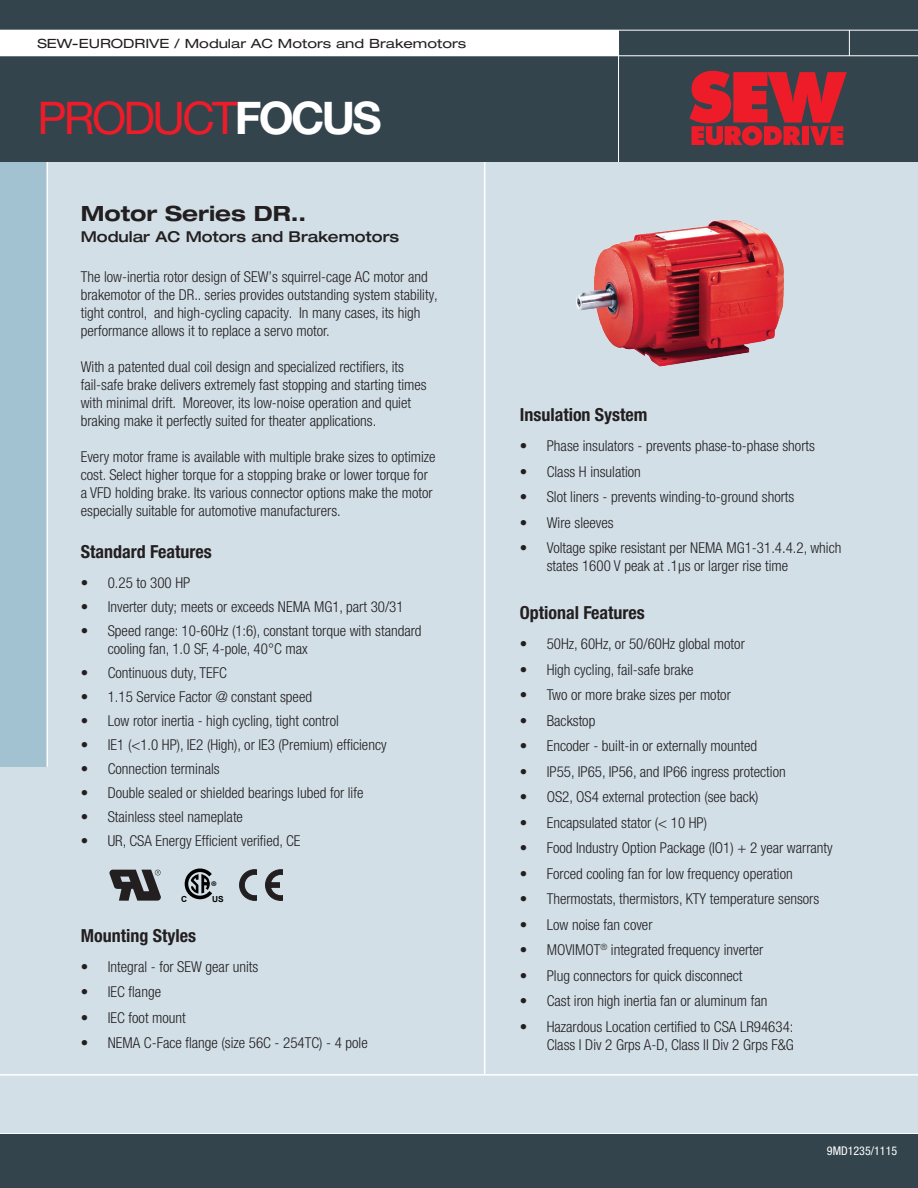
<style>
.page{position:relative;width:918px;height:1188px;background:#fff}
.page>*{position:absolute;margin:0;border:0;box-sizing:border-box;transform-origin:0 0}
.t1{font:45px "Helvetica Neue LT Pro";letter-spacing:-.06em;color:#ee1c28}
.t2{font:700 expanded 21px "Helvetica Neue LT Pro";color:#231f20}
.t3{font:700 condensed 18px "Helvetica Neue LT Pro";color:#231f20}
.t4{font:300 condensed 15px/18px "Helvetica Neue LT Pro";color:#231f20}
.t5{font:500 expanded 15px "Helvetica Neue LT Pro";color:#231f20}
.t6{font:600 14.25px "Myriad Pro";color:#000}
.t7{font:expanded 12.75px "Helvetica Neue LT Pro";color:#231f20;scale:1.11 1}
.t8{font:condensed 12px "Helvetica Neue LT Pro";color:#fff}
.t9{font:700 8.25px "Arial";color:#000}
.s1{font-weight:700;color:#fff}
</style>
<div class="page">
<div style="left:0;top:54px;width:918px;height:1134px;background:#d2dfe7"></div>
<div style="left:0;top:86px;width:47px;height:681px;background:#a3c2d1"></div>
<hr style="left:46px;top:162px;width:2px;height:605px;background:#fff">
<hr style="left:484px;top:159px;width:1px;height:915px;background:#fff">
<div style="left:0;top:0;width:918px;height:162px;background:#33444d"></div>
<div style="left:0;top:30px;width:619px;height:26px;background:#fff"></div>
<hr style="left:0;top:55px;width:918px;height:1px;background:#fff">
<hr style="left:0;top:30px;width:918px;height:1px;background:#fff">
<svg style="left:849px;top:31px;width:1px;height:24px"></svg>
<hr style="left:0;top:1133px;width:918px;height:2px;background:#fff">
<div style="left:0;top:1134px;width:918px;height:54px;background:#33444d"></div>
<hr style="left:0;top:1074px;width:918px;height:2px;background:#fff">
<hr style="left:618px;top:42px;width:1px;height:120px;background:#fff">
<svg style="left:266px;top:870px;width:17px;height:30px"></svg>
<svg style="left:240px;top:870px;width:17px;height:30px"></svg>
<svg style="left:109px;top:870px;width:52px;height:31px"></svg>
<svg style="left:184px;top:869px;width:28px;height:31px"></svg>
<svg style="left:690px;top:71px;width:157px;height:75px"></svg>
<img style="left:576px;top:220px;width:208px;height:147px">
<p class="t7" style="left:38px;top:36px;width:388px">SEW-EURODRIVE / Modular AC Motors and Brakemotors</p>
<h1 class="t1" style="left:38px;top:90px;width:346px">PRODUCT<span class="s1">FOCUS</span></h1>
<p class="t2" style="left:81px;top:200px;width:227px">Motor Series DR..</p>
<p class="t5" style="left:81px;top:227px;width:320px">Modular AC Motors and Brakemotors</p>
<p class="t4" style="left:81px;top:267px;width:359px">The low-inertia rotor design of SEW’s squirrel-cage AC motor and brakemotor of the DR.. series provides outstanding system stability, tight control, and high-cycling capacity. In many cases, its high performance allows it to replace a servo motor.</p>
<p class="t4" style="left:81px;top:357px;width:347px">With a patented dual coil design and specialized rectifiers, its fail-safe brake delivers extremely fast stopping and starting times with minimal drift. Moreover, its low-noise operation and quiet braking make it perfectly suited for theater applications.</p>
<p class="t4" style="left:81px;top:447px;width:356px">Every motor frame is available with multiple brake sizes to optimize cost. Select higher torque for a stopping brake or lower torque for a VFD holding brake. Its various connector options make the motor especially suitable for automotive manufacturers.</p>
<p class="t3" style="left:81px;top:541px;width:132px">Standard Features</p>
<p class="t4" style="left:81px;top:573px;width:111px">• 0.25 to 300 HP</p>
<p class="t4" style="left:81px;top:597px;width:324px">• Inverter duty; meets or exceeds NEMA MG1, part 30/31</p>
<p class="t4" style="left:108px;top:621px;width:315px;text-indent:-27px">• Speed range: 10-60Hz (1:6), constant torque with standard cooling fan, 1.0 SF, 4-pole, 40°C max</p>
<p class="t4" style="left:81px;top:663px;width:148px">• Continuous duty, TEFC</p>
<p class="t4" style="left:81px;top:687px;width:233px">• 1.15 Service Factor @ constant speed</p>
<p class="t4" style="left:81px;top:711px;width:260px">• Low rotor inertia - high cycling, tight control</p>
<p class="t4" style="left:81px;top:735px;width:307px">• IE1 (&lt;1.0 HP), IE2 (High), or IE3 (Premium) efficiency</p>
<p class="t4" style="left:81px;top:759px;width:140px">• Connection terminals</p>
<p class="t4" style="left:81px;top:783px;width:284px">• Double sealed or shielded bearings lubed for life</p>
<p class="t4" style="left:81px;top:807px;width:164px">• Stainless steel nameplate</p>
<p class="t4" style="left:81px;top:831px;width:221px">• UR, CSA Energy Efficient verified, CE</p>
<p class="t6" style="left:211px;top:877px;width:8px">®</p>
<p class="t9" style="left:181px;top:894px;width:8px">C</p>
<p class="t9" style="left:212px;top:894px;width:13px">US</p>
<p class="t3" style="left:81px;top:925px;width:117px">Mounting Styles</p>
<p class="t4" style="left:81px;top:957px;width:179px">• Integral - for SEW gear units</p>
<p class="t4" style="left:81px;top:983px;width:82px">• IEC flange</p>
<p class="t4" style="left:81px;top:1008px;width:107px">• IEC foot mount</p>
<p class="t4" style="left:81px;top:1034px;width:288px">• NEMA C-Face flange (size 56C - 254TC) - 4 pole</p>
<p class="t3" style="left:520px;top:404px;width:129px">Insulation System</p>
<p class="t4" style="left:520px;top:437px;width:297px">• Phase insulators - prevents phase-to-phase shorts</p>
<p class="t4" style="left:520px;top:462px;width:123px">• Class H insulation</p>
<p class="t4" style="left:520px;top:488px;width:276px">• Slot liners - prevents winding-to-ground shorts</p>
<p class="t4" style="left:520px;top:513px;width:95px">• Wire sleeves</p>
<p class="t4" style="left:547px;top:539px;width:296px;text-indent:-27px">• Voltage spike resistant per NEMA MG1-31.4.4.2, which states 1600 V peak at .1μs or larger rise time</p>
<p class="t3" style="left:520px;top:602px;width:127px">Optional Features</p>
<p class="t4" style="left:520px;top:635px;width:227px">• 50Hz, 60Hz, or 50/60Hz global motor</p>
<p class="t4" style="left:520px;top:660px;width:175px">• High cycling, fail-safe brake</p>
<p class="t4" style="left:520px;top:686px;width:213px">• Two or more brake sizes per motor</p>
<p class="t4" style="left:520px;top:711px;width:77px">• Backstop</p>
<p class="t4" style="left:520px;top:737px;width:239px">• Encoder - built-in or externally mounted</p>
<p class="t4" style="left:520px;top:762px;width:268px">• IP55, IP65, IP56, and IP66 ingress protection</p>
<p class="t4" style="left:520px;top:788px;width:240px">• OS2, OS4 external protection (see back)</p>
<p class="t4" style="left:520px;top:813px;width:189px">• Encapsulated stator (&lt; 10 HP)</p>
<p class="t4" style="left:520px;top:839px;width:315px">• Food Industry Option Package (IO1) + 2 year warranty</p>
<p class="t4" style="left:520px;top:864px;width:275px">• Forced cooling fan for low frequency operation</p>
<p class="t4" style="left:520px;top:890px;width:301px">• Thermostats, thermistors, KTY temperature sensors</p>
<p class="t4" style="left:520px;top:915px;width:134px">• Low noise fan cover</p>
<p class="t4" style="left:520px;top:941px;width:245px">• MOVIMOT<sup>®</sup> integrated frequency inverter</p>
<p class="t4" style="left:520px;top:966px;width:224px">• Plug connectors for quick disconnect</p>
<p class="t4" style="left:520px;top:992px;width:249px">• Cast iron high inertia fan or aluminum fan</p>
<p class="t4" style="left:520px;top:1017px;width:276px;text-align:right">• Hazardous Location certified to CSA LR94634:<br>Class I Div 2 Grps A-D, Class II Div 2 Grps F&amp;G</p>
<p class="t8" style="left:827px;top:1143px;width:72px">9MD1235/1115</p>
</div>
